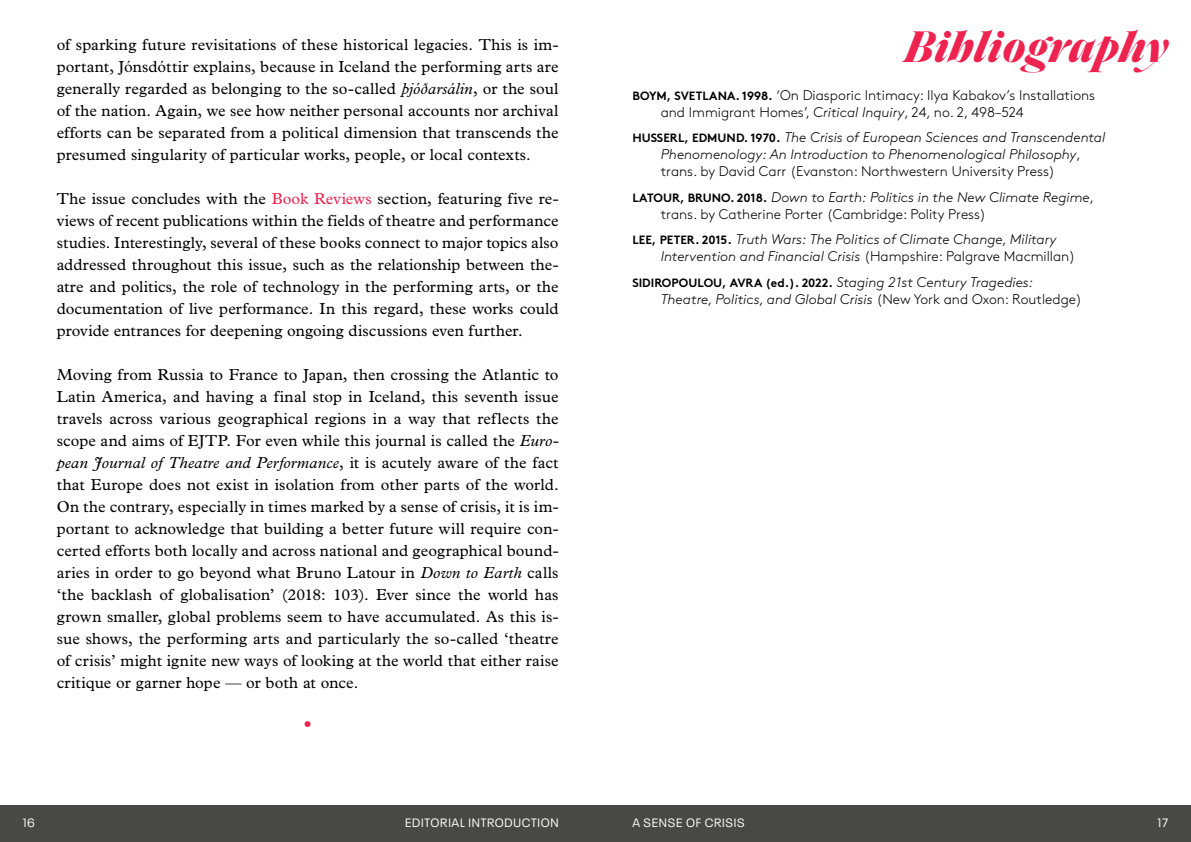
<style>
.page{position:relative;width:1191px;height:842px;background:#fff}
.page>*{position:absolute;margin:0;border:0;box-sizing:border-box;transform-origin:0 0}
.t1{font:italic 700 45px "Saol Display";letter-spacing:.01em;color:#ef234f}
.t2{font:24px "Plantin MT Pro";color:#ef234f}
.t3{font:16px/22px "Plantin MT Pro";letter-spacing:.005em;color:#000;text-align:justify}
.t4{font:italic 300 14px/17px "Brown";color:#000}
.t5{font:300 14px/17px "Brown";color:#000}
.t6{font:700 12px "Brown";color:#000}
.t7{font:12px "Neue Plak";letter-spacing:.06em;color:#fff}
.s1{font-style:italic}
.s2{color:#ef234f}
.s3{font-weight:700;font-size:12px}
.s4{font-weight:700;font-style:normal;font-size:12px}
.s5{font-style:normal}
.s6{font-weight:300;font-style:italic;font-size:14px}
</style>
<div class="page">
<div style="left:0;top:805px;width:1191px;height:37px;background:#484847"></div>
<p class="t3" style="left:57px;top:34px;width:503px">of sparking future revisitations of these historical legacies. This is im&shy;portant, Jónsdóttir explains, because in Iceland the performing arts are generally regarded as belonging to the so-called <span class="s1">þjóðarsálin</span>, or the soul of the nation. Again, we see how neither personal accounts nor archival efforts can be separated from a political dimension that transcends the presumed singularity of particular works, people, or local contexts.</p>
<p class="t3" style="left:57px;top:188px;width:503px">The issue concludes with the <span class="s2">Book Reviews</span> section, featuring five re&shy;views of recent publications within the fields of theatre and performance studies. Interestingly, several of these books connect to major topics also addressed throughout this issue, such as the relationship between the&shy;atre and politics, the role of technology in the performing arts, or the documentation of live performance. In this regard, these works could provide entrances for deepening ongoing discussions even further.</p>
<p class="t3" style="left:57px;top:364px;width:503px">Moving from Russia to France to Japan, then crossing the Atlantic to Latin America, and having a final stop in Iceland, this seventh issue travels across various geographical regions in a way that reflects the scope and aims of EJTP. For even while this journal is called the <span class="s1">Euro&shy;pean Journal of Theatre and Performance</span>, it is acutely aware of the fact that Europe does not exist in isolation from other parts of the world.<br>On the contrary, especially in times marked by a sense of crisis, it is im&shy;portant to acknowledge that building a better future will require con&shy;certed efforts both locally and across national and geographical bound&shy;aries in order to go beyond what Bruno Latour in <span class="s1">Down to Earth</span> calls ‘the backlash of globalisation’ (2018: 103). Ever since the world has grown smaller, global problems seem to have accumulated. As this is&shy;sue shows, the performing arts and particularly the so-called ‘theatre of crisis’ might ignite new ways of looking at the world that either raise critique or garner hope — or both at once.</p>
<h2 class="t2" style="left:303px;top:711px;width:10px">•</h2>
<h1 class="t1" style="left:904px;top:13px;width:265px">Bibliography</h1>
<p class="t5" style="left:660px;top:85px;width:436px;text-indent:-28px"><span class="s3">BOYM, SVETLANA. 1998.</span> ‘On Diasporic Intimacy: Ilya Kabakov’s Installations and Immigrant Homes’, <span class="s1">Critical Inquiry</span>, 24, no. 2, 498–524</p>
<p class="t4" style="left:660px;top:128px;width:446px;text-indent:-28px"><span class="s4">HUSSERL, EDMUND. 1970.</span> The Crisis of European Sciences and Transcendental<br>Phenomenology: An Introduction to Phenomenological Philosophy<span class="s5">, trans. by David Carr (Evanston: Northwestern University Press)</span></p>
<p class="t5" style="left:660px;top:187px;width:435px;text-indent:-28px"><span class="s3">LATOUR, BRUNO. 2018.</span> <span class="s1">Down to Earth: Politics in the New Climate Regime</span>, trans. by Catherine Porter (Cambridge: Polity Press)</p>
<p class="t4" style="left:660px;top:230px;width:416px;text-indent:-28px"><span class="s4">LEE, PETER. 2015.</span> Truth Wars: The Politics of Climate Change, Military<br>Intervention and Financial Crisis <span class="s5">(Hampshire: Palgrave Macmillan)</span></p>
<p class="t6" style="left:632px;top:273px;width:402px">SIDIROPOULOU, AVRA (ed.). 2022. <span class="s6">Staging 21st Century Tragedies:</span></p>
<p class="t4" style="left:660px;top:289px;width:423px">Theatre, Politics, and Global Crisis <span class="s5">(New York and Oxon: Routledge)</span></p>
<p class="t7" style="left:23px;top:814px;width:14px">16</p>
<p class="t7" style="left:405px;top:814px;width:155px">EDITORIAL INTRODUCTION</p>
<p class="t7" style="left:632px;top:814px;width:114px">A SENSE OF CRISIS</p>
<p class="t7" style="left:1157px;top:814px;width:12px">17</p>
</div>
